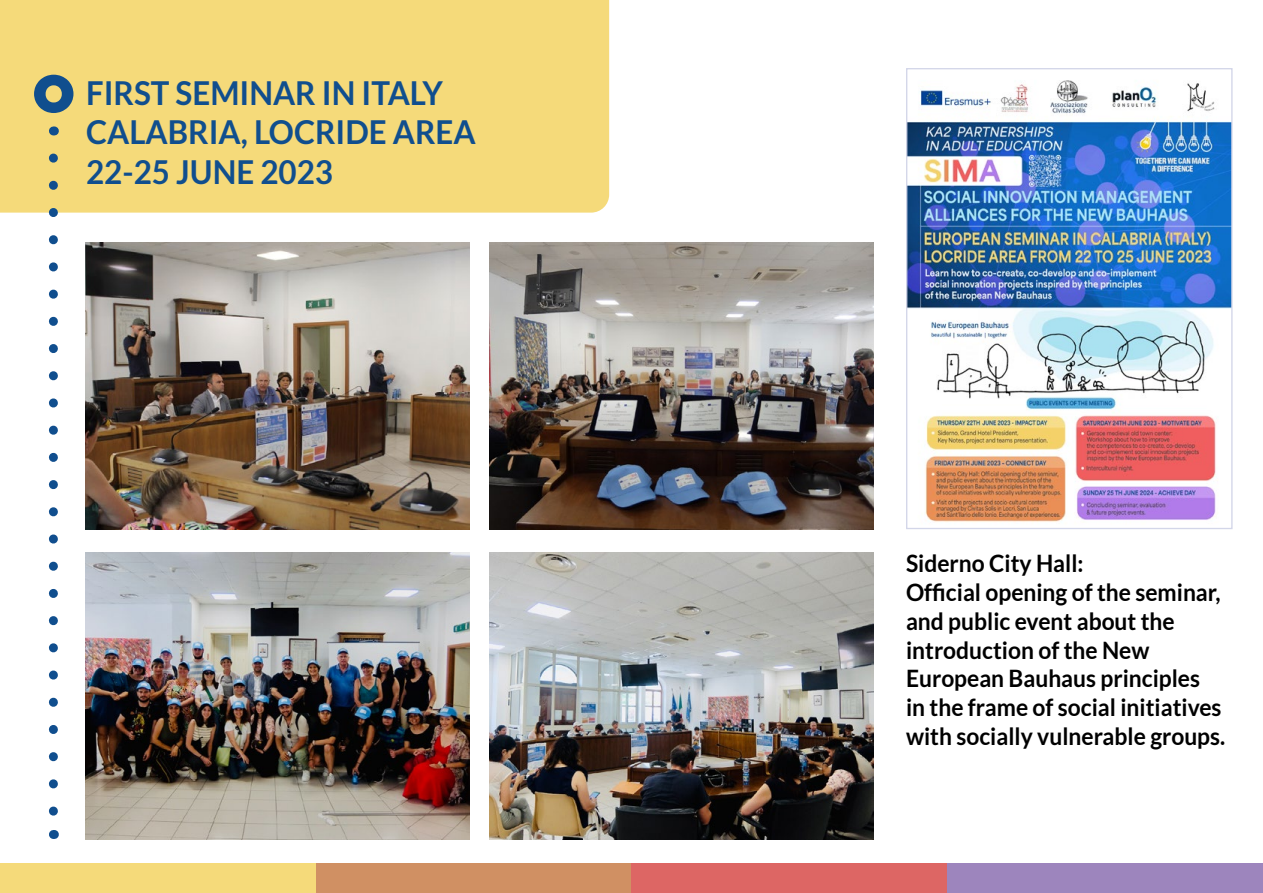
<style>
.page{position:relative;width:1263px;height:893px;background:#fff}
.page>*{position:absolute;margin:0;border:0;box-sizing:border-box;transform-origin:0 0}
.t1{font:900 108px "Lato";color:#104e8e}
.t2{font:700 33px/39.6px "Lato";color:#104e8e;scale:.95 1}
.t3{font:700 24px/28.8px "Lato";color:#000;scale:.95 1}
</style>
<div class="page">
<div style="left:0;top:863px;width:316px;height:30px;background:#f5da7a"></div>
<div style="left:316px;top:863px;width:315px;height:30px;background:#d09063"></div>
<div style="left:631px;top:863px;width:316px;height:30px;background:#dd6664"></div>
<div style="left:947px;top:863px;width:316px;height:30px;background:#9d85bd"></div>
<img style="left:908px;top:80px;width:322px;height:442px">
<div style="left:906px;top:68px;width:326px;height:461px;border:1px solid #d3d6e9"></div>
<div style="left:0;top:0;width:609px;height:213px;background:#f5da7a"></div>
<svg style="left:49px;top:158px;width:9px;height:658px"></svg>
<img style="left:489px;top:553px;width:384px;height:287px">
<img style="left:85px;top:553px;width:384px;height:287px">
<img style="left:85px;top:242px;width:384px;height:287px">
<img style="left:489px;top:242px;width:384px;height:287px">
<h1 class="t1" style="left:32px;top:52px;width:45px">°</h1>
<h2 class="t2" style="left:86px;top:72px;width:412px">FIRST SEMINAR IN ITALY<br>CALABRIA, LOCRIDE AREA<br>22-25 JUNE 2023</h2>
<p class="t3" style="left:906px;top:549px;width:338px">Siderno City Hall:<br>Official opening of the seminar, and public event about the introduction of the New<br>European Bauhaus principles<br>in the frame of social initiatives with socially vulnerable groups.</p>
</div>
